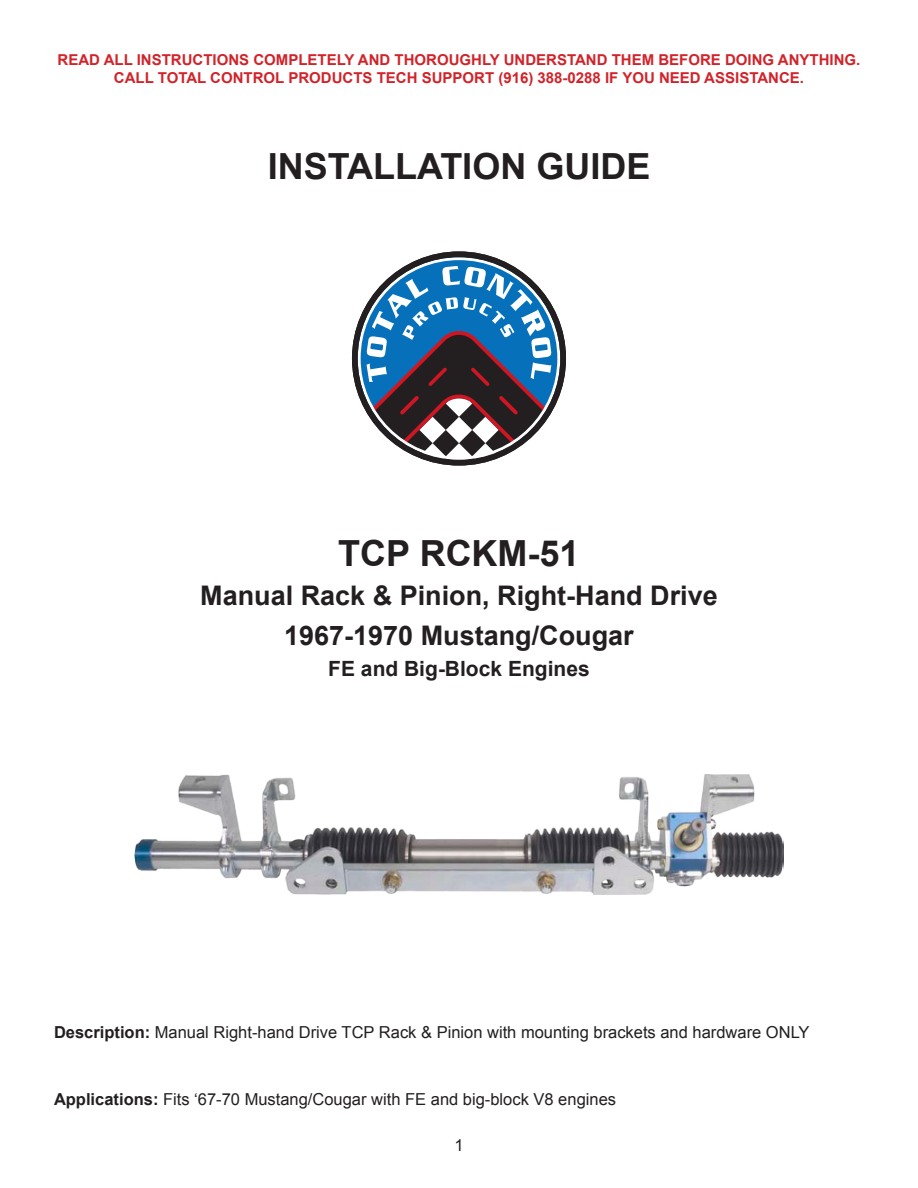
<style>
.page{position:relative;width:918px;height:1188px;background:#fff}
.page>*{position:absolute;margin:0;border:0;box-sizing:border-box;transform-origin:0 0}
.Heading_1{font:700 36px "Arial";color:#231f20}
.Heading_2{font:700 27px "Arial";color:#231f20}
.Heading_2-2{font:700 21px "Arial";color:#231f20}
.Body_Text{font:16.5px "Arial";color:#231f20}
.t1{font:700 15px/18px "Arial";color:#d1232a;text-align:center}
.s1{font-weight:700}
</style>
<div class="page">
<div style="left:352px;top:251px;width:214px;height:215px;border:6px solid #231f20;border-radius:50%"></div>
<svg style="left:359px;top:266px;width:200px;height:194px"></svg>
<img style="left:135px;top:774px;width:648px;height:121px">
<p class="t1" style="left:58px;top:51px;width:804px">READ ALL INSTRUCTIONS COMPLETELY AND THOROUGHLY UNDERSTAND THEM BEFORE DOING ANYTHING.<br>CALL TOTAL CONTROL PRODUCTS TECH SUPPORT (916) 388-0288 IF YOU NEED ASSISTANCE.</p>
<p class="Heading_1" style="left:268px;top:143px;width:384px">INSTALLATION GUIDE</p>
<p class="Heading_1" style="left:338px;top:530px;width:243px">TCP RCKM-51</p>
<p class="Heading_2" style="left:200px;top:578px;width:519px">Manual Rack &amp; Pinion, Right-Hand Drive</p>
<p class="Heading_2" style="left:284px;top:617px;width:351px">1967-1970 Mustang/Cougar</p>
<p class="Heading_2-2" style="left:328px;top:655px;width:263px">FE and Big-Block Engines</p>
<p class="Body_Text" style="left:54px;top:1021px;width:757px"><span class="s1">Description:</span> Manual Right-hand Drive TCP Rack &amp; Pinion with mounting brackets and hardware ONLY</p>
<p class="Body_Text" style="left:54px;top:1088px;width:564px"><span class="s1">Applications:</span> Fits ‘67-70 Mustang/Cougar with FE and big-block V8 engines</p>
<p class="Body_Text" style="left:454px;top:1134px;width:11px">1</p>
</div>
